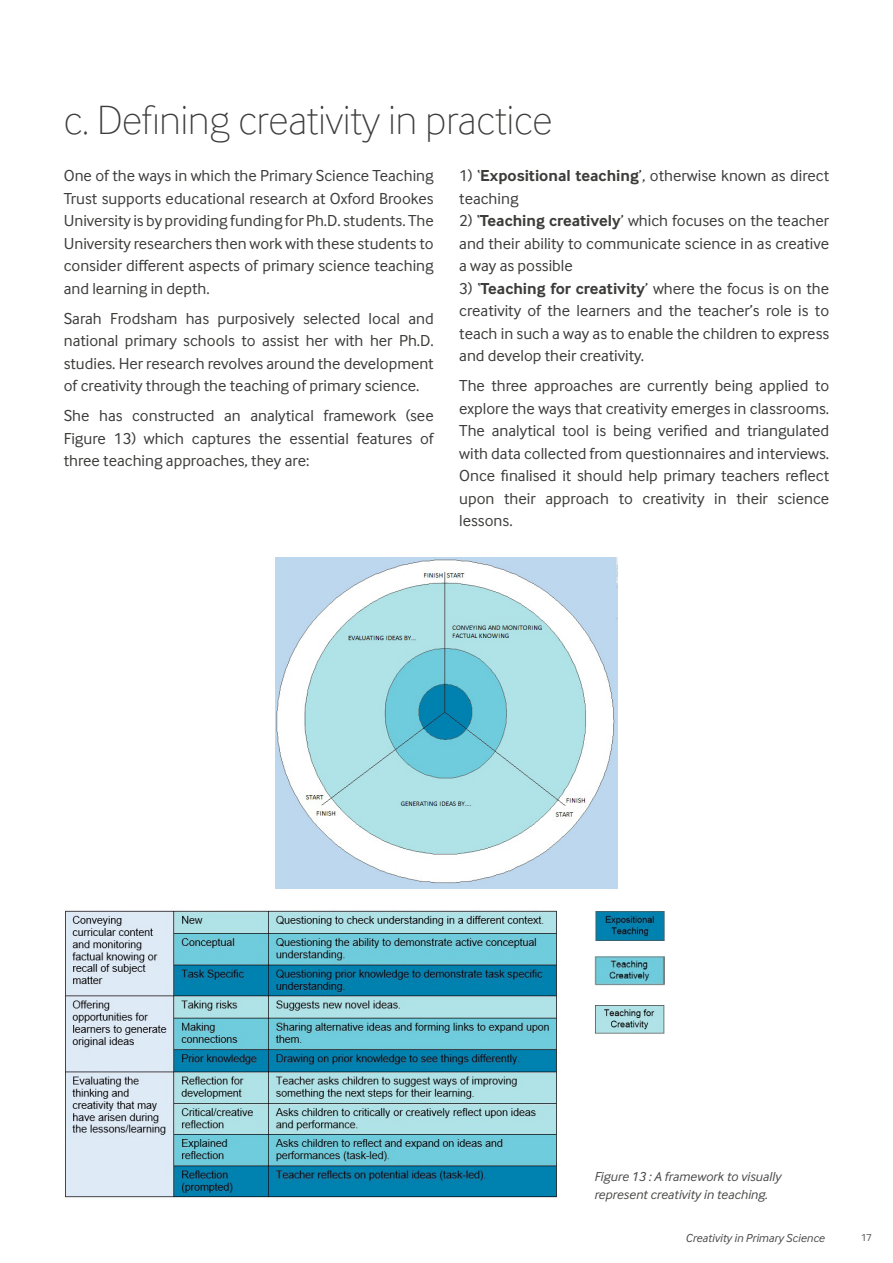
<style>
.page{position:relative;width:893px;height:1263px;background:#fff}
.page>*{position:absolute;margin:0;border:0;box-sizing:border-box;transform-origin:0 0}
.t1{font:100 42px "Inter Face";color:#3c3c3b}
.t2{font:16.5px/22.5px "Inter Face";color:#3c3c3b;text-align:justify}
.t3{font:italic 13.5px/18px "Inter Face";color:#4a4a49}
.t4{font:italic 12px "Inter Face";color:#4a4a49}
.t5{font:10.5px "Inter Face";color:#575756}
.s1{font-weight:700}
</style>
<div class="page">
<img style="left:276px;top:557px;width:341px;height:332px">
<img style="left:65px;top:910px;width:492px;height:289px">
<img style="left:595px;top:911px;width:69px;height:30px">
<img style="left:594px;top:956px;width:70px;height:30px">
<img style="left:594px;top:1005px;width:70px;height:29px">
<h1 class="t1" style="left:64px;top:97px;width:490px">c. Defining creativity in practice</h1>
<p class="t2" style="left:64px;top:164px;width:371px">One of the ways in which the Primary Science Teaching Trust supports educational research at Oxford Brookes University is by providing funding for Ph.D. students. The University researchers then work with these students to consider different aspects of primary science teaching and learning in depth.</p>
<p class="t2" style="left:64px;top:307px;width:371px">Sarah Frodsham has purposively selected local and national primary schools to assist her with her Ph.D. studies. Her research revolves around the development of creativity through the teaching of primary science.</p>
<p class="t2" style="left:64px;top:404px;width:371px">She has constructed an analytical framework (see Figure 13) which captures the essential features of three teaching approaches, they are:</p>
<p class="t2" style="left:459px;top:164px;width:371px">1) ‘<span class="s1">Expositional teaching</span>’, otherwise known as direct teaching</p>
<p class="t2" style="left:459px;top:209px;width:371px">2) ‘<span class="s1">Teaching creatively</span>’ which focuses on the teacher and their ability to communicate science in as creative a way as possible</p>
<p class="t2" style="left:459px;top:277px;width:371px">3) ‘<span class="s1">Teaching for creativity</span>’ where the focus is on the creativity of the learners and the teacher’s role is to teach in such a way as to enable the children to express and develop their creativity.</p>
<p class="t2" style="left:459px;top:374px;width:371px">The three approaches are currently being applied to explore the ways that creativity emerges in classrooms.<br>The analytical tool is being verified and triangulated with data collected from questionnaires and interviews.<br>Once finalised it should help primary teachers reflect upon their approach to creativity in their science lessons.</p>
<p class="t3" style="left:594px;top:1168px;width:188px">Figure 13 : A framework to visually represent creativity in teaching.</p>
<p class="t4" style="left:686px;top:1231px;width:141px">Creativity in Primary Science</p>
<p class="t5" style="left:861px;top:1231px;width:12px">17</p>
</div>
